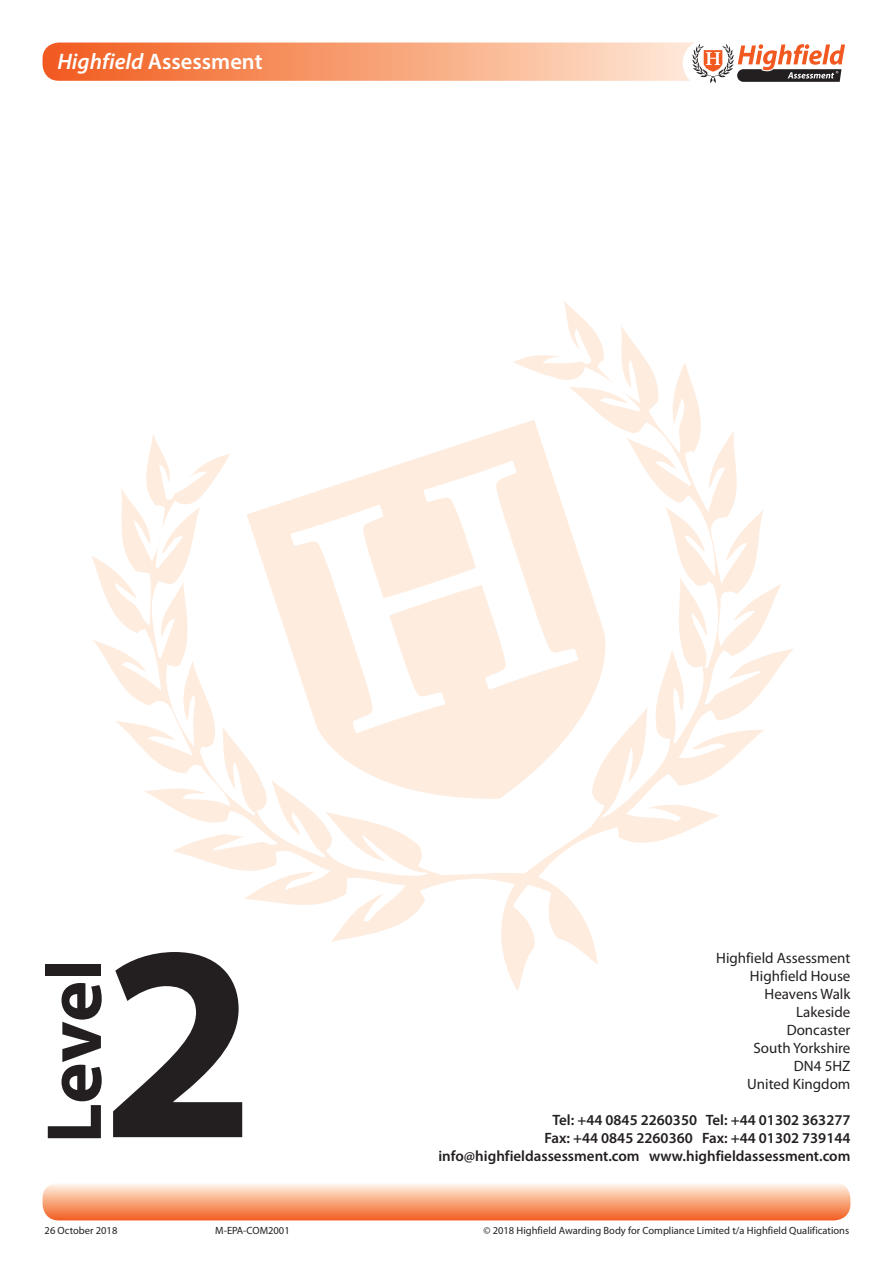
<style>
.page{position:relative;width:893px;height:1263px;background:#fff}
.page>*{position:absolute;margin:0;border:0;box-sizing:border-box;transform-origin:0 0}
.t1{font:700 280.2px "Myriad Pro";color:#231f20}
.t2{font:700 78.75px "Myriad Pro";letter-spacing:-.005em;color:#231f20}
.t3{font:600 22.5px "Myriad Pro";color:#fff}
.t4{font:600 15px/18px "Myriad Pro";color:#231f20;text-align:center}
.t5{font:15px/18px "Myriad Pro";color:#231f20;text-align:right}
.t6{font:10.5px "Myriad Pro";color:#231f20}
.s1{font-style:italic}
</style>
<div class="page">
<svg style="left:92px;top:434px;width:403px;height:508px"></svg>
<svg style="left:495px;top:301px;width:299px;height:690px"></svg>
<svg style="left:247px;top:420px;width:377px;height:381px;fill:#feece0"></svg>
<div style="left:43px;top:1182px;width:807px;height:38px;background:linear-gradient(to bottom,#fffaf0,#f26424);border-radius:16px"></div>
<svg style="left:43px;top:43px;width:724px;height:38px;background:#f7a076"></svg>
<svg style="left:683px;top:42px;width:163px;height:41px"></svg>
<h3 class="t3" style="left:57px;top:47px;width:207px"><span class="s1">Highfield</span> Assessment</h3>
<h2 class="t2" style="left:23px;top:1143px;width:186px;rotate:-90deg">Level</h2>
<h1 class="t1" style="left:101px;top:860px;width:157px">2</h1>
<p class="t5" style="left:716px;top:949px;width:136px">Highfield Assessment<br>Highfield House<br>Heavens Walk<br>Lakeside<br>Doncaster<br>South Yorkshire<br>DN4 5HZ<br>United Kingdom</p>
<p class="t4" style="left:544px;top:1110px;width:308px">Tel: +44 0845 2260350 Tel: +44 01302 363277<br>Fax: +44 0845 2260360 Fax: +44 01302 739144</p>
<p class="t4" style="left:438px;top:1146px;width:413px">info@highfieldassessment.com www.highfieldassessment.com</p>
<p class="t6" style="left:45px;top:1224px;width:74px">26 October 2018</p>
<p class="t6" style="left:215px;top:1224px;width:76px">M-EPA-COM2001</p>
<p class="t6" style="left:483px;top:1224px;width:367px">© 2018 Highfield Awarding Body for Compliance Limited t/a Highfield Qualifications</p>
</div>
